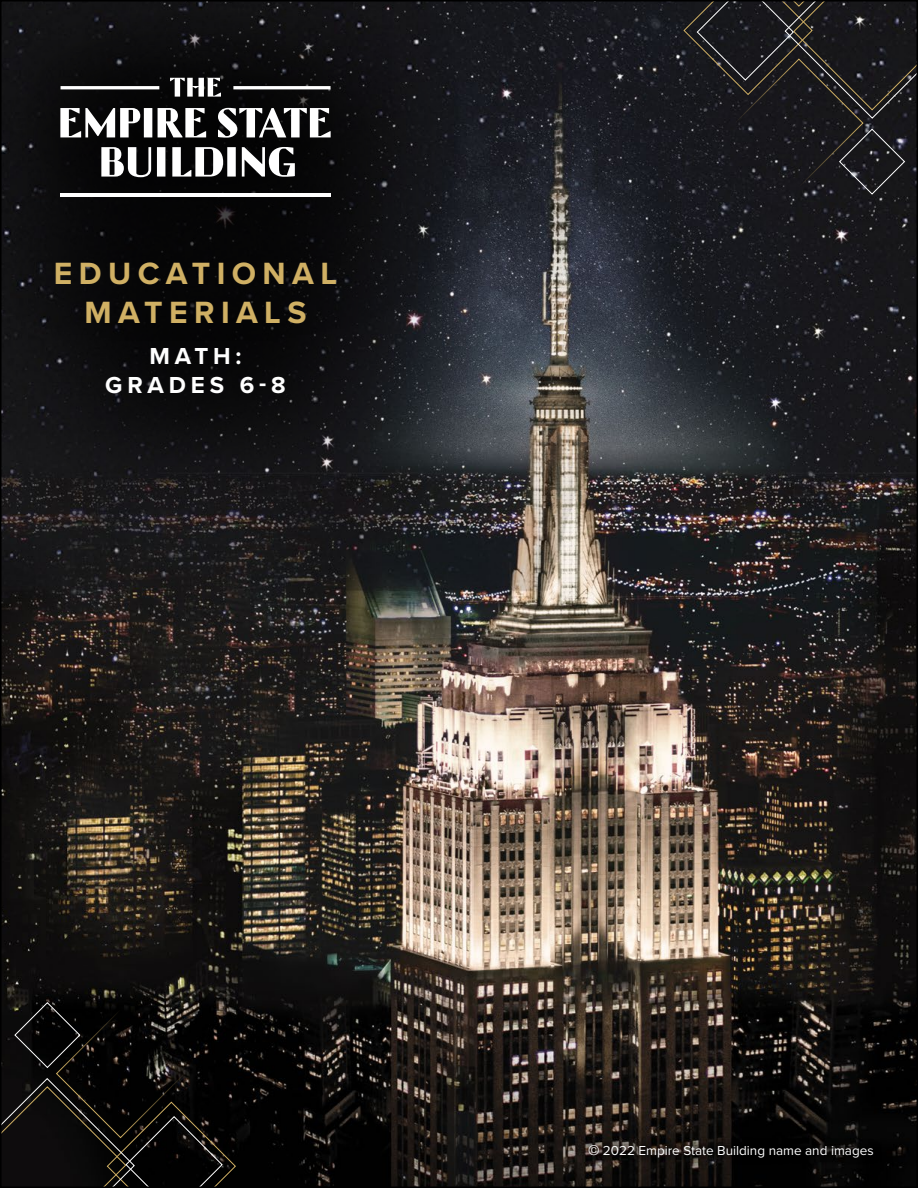
<style>
.page{position:relative;width:918px;height:1188px;background:#fff}
.page>*{position:absolute;margin:0;border:0;box-sizing:border-box;transform-origin:0 0}
.t1{font:700 31.8px/38.2px "Proxima Nova";letter-spacing:.2em;color:#d0b064;text-align:center}
.t2{font:700 24px/28.8px "Proxima Nova";letter-spacing:.2em;color:#fff;text-align:center}
.t3{font:13.5px "Proxima Nova";color:#fff}
.s1{font-family:"Helvetica";font-weight:300}
</style>
<div class="page">
<img style="left:3px;top:3px;width:912px;height:1182px">
<svg style="left:3px;top:1002px;width:233px;height:183px;background:#100f0d"></svg>
<svg style="left:683px;top:3px;width:232px;height:192px;background:#1c1b1f"></svg>
<div style="left:0;top:0;width:466px;height:528px;background:#000;opacity:.75"></div>
<svg style="left:3px;top:3px;width:459px;height:340px;background:#0f0f12"></svg>
<hr style="left:61px;top:194px;width:270px;height:3px;background:#fff">
<svg style="left:60px;top:78px;width:271px;height:99px"></svg>
<svg style="left:579px;top:1135px;width:303px;height:30px;background:#100e0c"></svg>
<h1 class="t1" style="left:54px;top:254px;width:285px">EDUCATIONAL<br>MATERIALS</h1>
<h2 class="t2" style="left:105px;top:341px;width:182px">MATH:<br>GRADES 6-8</h2>
<p class="t3" style="left:589px;top:1140px;width:287px"><span class="s1">©</span> 2022 Empire State Building name and images</p>
</div>
